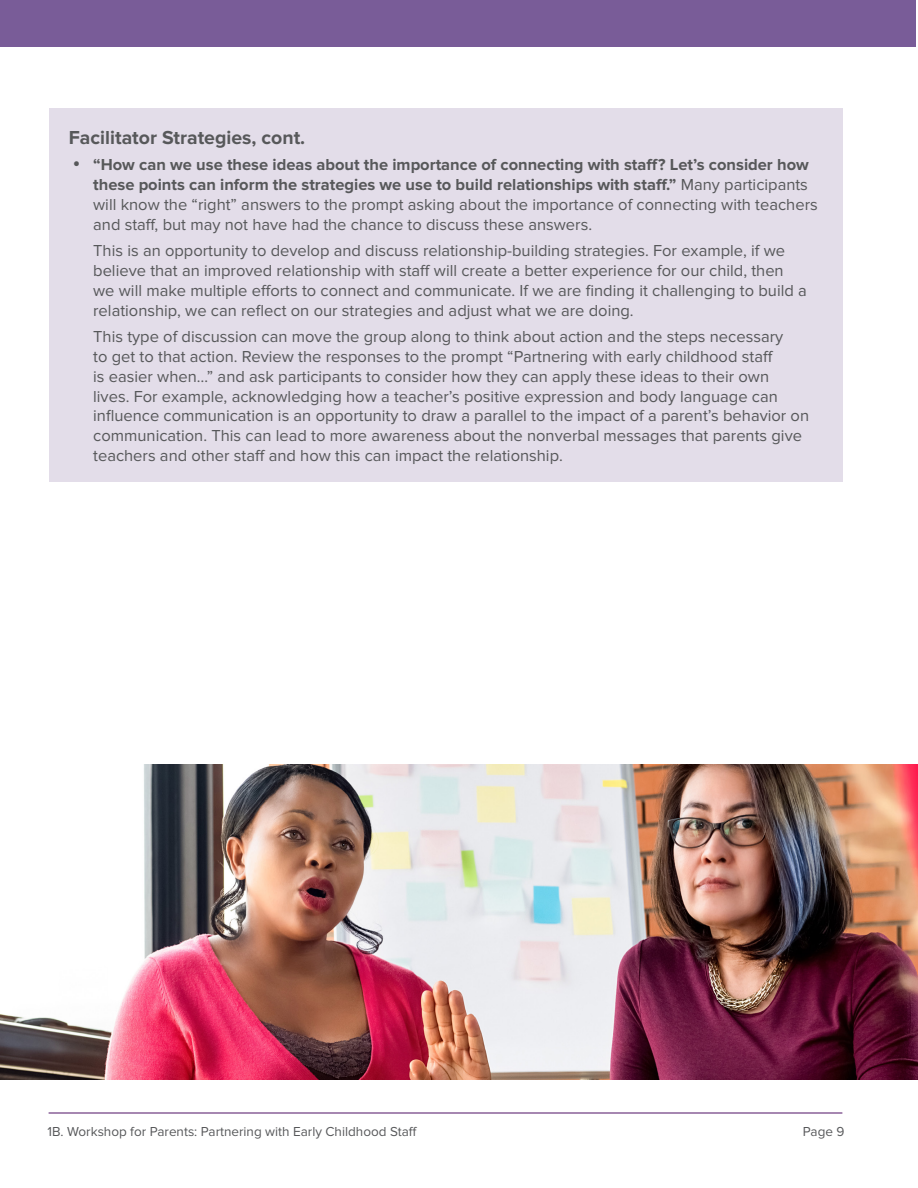
<style>
.page{position:relative;width:918px;height:1188px;background:#fff}
.page>*{position:absolute;margin:0;border:0;box-sizing:border-box;transform-origin:0 0}
.t1{font:700 19.5px "Proxima Nova";color:#57585a}
.t2{font:16.5px/19.8px "Proxima Nova";color:#57585a}
.t3{font:16.5px "Symbol";color:#57585a}
.t4{font:13.5px "Proxima Nova";color:#57585a}
.s1{font-weight:700}
</style>
<div class="page">
<div style="left:0;top:1px;width:916px;height:46px;background:#795c98"></div>
<div style="left:49px;top:108px;width:793px;height:373px;background:#e3dde9"></div>
<img style="left:0;top:765px;width:918px;height:315px">
<hr style="left:49px;top:1112px;width:793px;height:2px;background:#8a6098">
<p class="t1" style="left:69px;top:126px;width:238px">Facilitator Strategies, cont.</p>
<p class="t3" style="left:73px;top:157px;width:9px">•</p>
<p class="t2" style="left:93px;top:155px;width:726px"><span class="s1">“How can we use these ideas about the importance of connecting with staff? Let’s consider how these points can inform the strategies we use to build relationships with staff.”</span> Many participants will know the “right” answers to the prompt asking about the importance of connecting with teachers and staff, but may not have had the chance to discuss these answers.</p>
<p class="t2" style="left:93px;top:241px;width:715px">This is an opportunity to develop and discuss relationship-building strategies. For example, if we believe that an improved relationship with staff will create a better experience for our child, then we will make multiple efforts to connect and communicate. If we are finding it challenging to build a relationship, we can reflect on our strategies and adjust what we are doing.</p>
<p class="t2" style="left:93px;top:327px;width:717px">This type of discussion can move the group along to think about action and the steps necessary<br>to get to that action. Review the responses to the prompt “Partnering with early childhood staff<br>is easier when…” and ask participants to consider how they can apply these ideas to their own lives. For example, acknowledging how a teacher’s positive expression and body language can influence communication is an opportunity to draw a parallel to the impact of a parent’s behavior on communication. This can lead to more awareness about the nonverbal messages that parents give teachers and other staff and how this can impact the relationship.</p>
<p class="t4" style="left:48px;top:1124px;width:371px">1B. Workshop for Parents: Partnering with Early Childhood Staff</p>
<p class="t4" style="left:803px;top:1124px;width:43px">Page 9</p>
</div>
